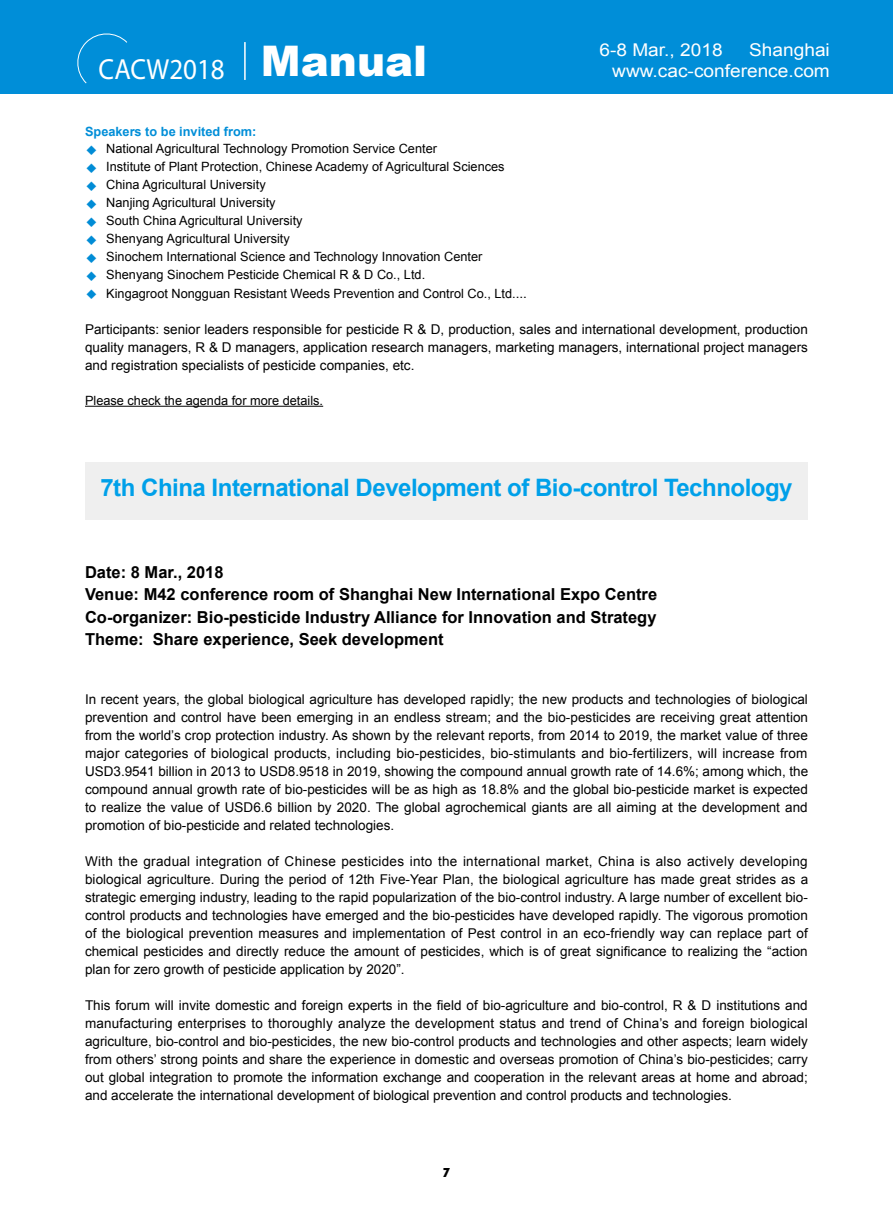
<style>
.page{position:relative;width:893px;height:1212px;background:#fff}
.page>*{position:absolute;margin:0;border:0;box-sizing:border-box;transform-origin:0 0}
.t1{font:29.1px "Myriad Pro";color:#fff;scale:.93 1}
.t2{font:700 24px "Arial";letter-spacing:-.02em;color:#00a0e9}
.t3{font:17.55px/21.3px "Arial";color:#fff;text-align:right;scale:1.08 1}
.t4{font:700 16.5px/22.5px "Arial";color:#000}
.t5{font:13.5px/18px "Arial";color:#000;text-align:justify}
.t6{font:12.75px "Arial";color:#000}
.t7{font:700 12.75px "Arial";color:#008ed8}
.t8{font:800 condensed 12px "Futura LT";color:#000}
.s1{font-family:"Arial";font-weight:900;font-size:42.15px}
.s2{font-family:"FZZDXJW GB1 0";color:#008cd6}
.s3{font-size:13.5px}
</style>
<div class="page">
<div style="left:0;top:0;width:893px;height:94px;background:#008ed8"></div>
<svg style="left:77px;top:33px;width:51px;height:51px"></svg>
<hr style="left:244px;top:42px;width:2px;height:38px;background:#fff">
<div style="left:85px;top:462px;width:723px;height:57px;background:#efefef"></div>
<hr style="left:85px;top:406px;width:238px;height:1px;background:#000">
<p class="t3" style="left:612px;top:39px;width:203px">Shanghai www.cac-conference.com</p>
<h1 class="t1" style="left:99px;top:52px;width:355px">CACW2018 <span class="s1">Manual</span></h1>
<p class="t3" style="left:599px;top:39px;width:116px">6-8 Mar., 2018</p>
<p class="t7" style="left:85px;top:123px;width:173px">Speakers to be invited from:</p>
<p class="t6" style="left:85px;top:140px;width:353px"><span class="s2">◆</span> National Agricultural Technology Promotion Service Center</p>
<p class="t6" style="left:85px;top:158px;width:421px"><span class="s2">◆</span> Institute of Plant Protection, Chinese Academy of Agricultural Sciences</p>
<p class="t6" style="left:85px;top:176px;width:182px"><span class="s2">◆</span> China Agricultural University</p>
<p class="t6" style="left:85px;top:194px;width:192px"><span class="s2">◆</span> Nanjing Agricultural University</p>
<p class="t6" style="left:85px;top:212px;width:219px"><span class="s2">◆</span> South China Agricultural University</p>
<p class="t6" style="left:85px;top:230px;width:206px"><span class="s2">◆</span> Shenyang Agricultural University</p>
<p class="t6" style="left:85px;top:248px;width:399px"><span class="s2">◆</span> Sinochem International Science and Technology Innovation Center</p>
<p class="t6" style="left:85px;top:266px;width:342px"><span class="s2">◆</span> Shenyang Sinochem Pesticide Chemical R &amp; D Co., Ltd.</p>
<p class="t6" style="left:85px;top:285px;width:443px"><span class="s2">◆</span> Kingagroot Nongguan Resistant Weeds Prevention and Control Co., Ltd.<span class="s3">...</span></p>
<p class="t5" style="left:85px;top:320px;width:724px">Participants: senior leaders responsible for pesticide R &amp; D, production, sales and international development, production quality managers, R &amp; D managers, application research managers, marketing managers, international project managers and registration specialists of pesticide companies, etc.</p>
<p class="t6" style="left:85px;top:392px;width:240px">Please check the agenda for more details.</p>
<h2 class="t2" style="left:100px;top:472px;width:694px">7th China International Development of Bio-control Technology</h2>
<p class="t4" style="left:85px;top:561px;width:574px">Date: 8 Mar., 2018<br>Venue: M42 conference room of Shanghai New International Expo Centre Co-organizer: Bio-pesticide Industry Alliance for Innovation and Strategy Theme: Share experience, Seek development</p>
<p class="t5" style="left:85px;top:690px;width:725px">In recent years, the global biological agriculture has developed rapidly; the new products and technologies of biological prevention and control have been emerging in an endless stream; and the bio-pesticides are receiving great attention from the world’s crop protection industry. As shown by the relevant reports, from 2014 to 2019, the market value of three major categories of biological products, including bio-pesticides, bio-stimulants and bio-fertilizers, will increase from USD3.9541 billion in 2013 to USD8.9518 in 2019, showing the compound annual growth rate of 14.6%; among which, the compound annual growth rate of bio-pesticides will be as high as 18.8% and the global bio-pesticide market is expected to realize the value of USD6.6 billion by 2020. The global agrochemical giants are all aiming at the development and promotion of bio-pesticide and related technologies.</p>
<p class="t5" style="left:85px;top:852px;width:725px">With the gradual integration of Chinese pesticides into the international market, China is also actively developing biological agriculture. During the period of 12th Five-Year Plan, the biological agriculture has made great strides as a strategic emerging industry, leading to the rapid popularization of the bio-control industry. A large number of excellent bio&shy;control products and technologies have emerged and the bio-pesticides have developed rapidly. The vigorous promotion of the biological prevention measures and implementation of Pest control in an eco-friendly way can replace part of chemical pesticides and directly reduce the amount of pesticides, which is of great significance to realizing the “action plan for zero growth of pesticide application by 2020”.</p>
<p class="t5" style="left:85px;top:996px;width:724px">This forum will invite domestic and foreign experts in the field of bio-agriculture and bio-control, R &amp; D institutions and manufacturing enterprises to thoroughly analyze the development status and trend of China’s and foreign biological agriculture, bio-control and bio-pesticides, the new bio-control products and technologies and other aspects; learn widely from others’ strong points and share the experience in domestic and overseas promotion of China’s bio-pesticides; carry out global integration to promote the information exchange and cooperation in the relevant areas at home and abroad; and accelerate the international development of biological prevention and control products and technologies.</p>
<p class="t8" style="left:443px;top:1164px;width:9px">7</p>
</div>
